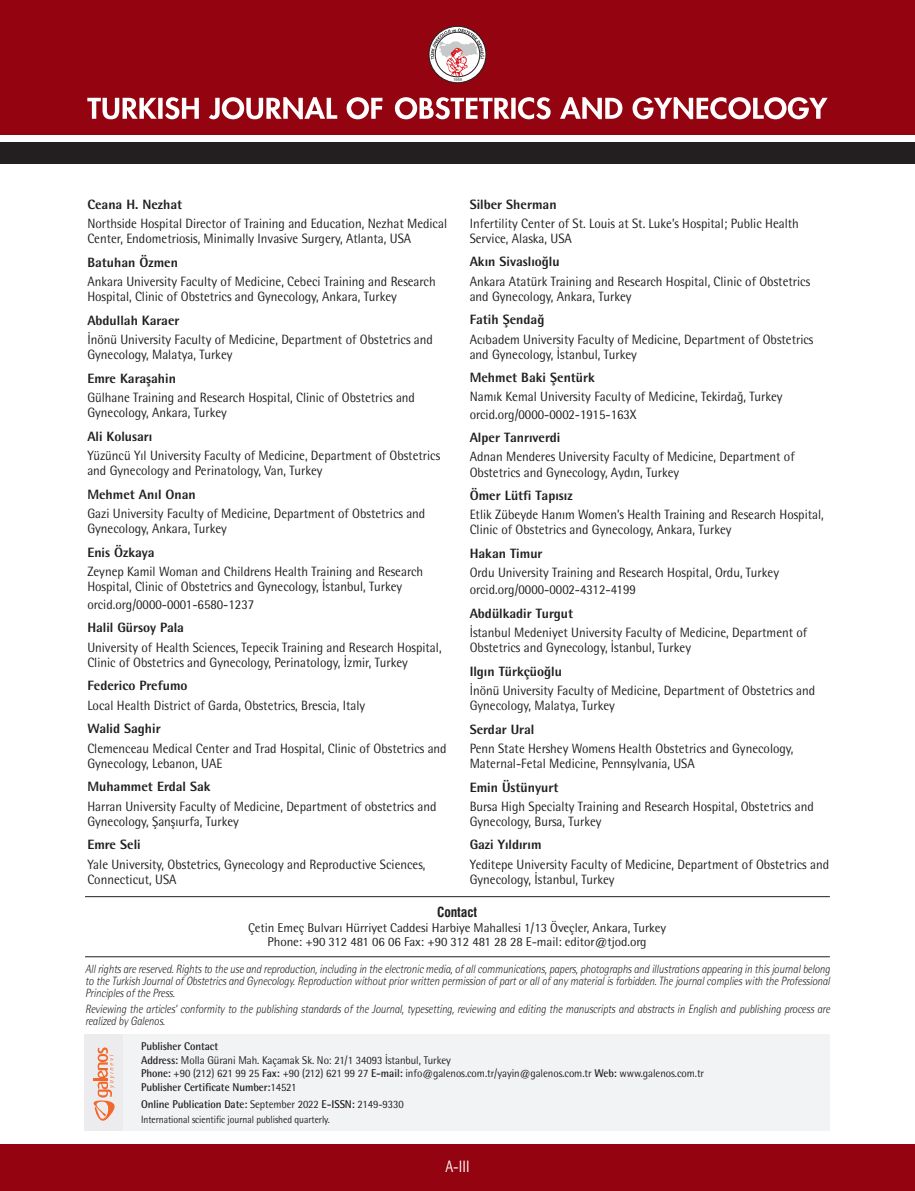
<style>
.page{position:relative;width:915px;height:1191px;background:#fff}
.page>*{position:absolute;margin:0;border:0;box-sizing:border-box;transform-origin:0 0}
.t1{font:16.5px "Rotis Semi Sans Std";color:#fff;scale:.83 1}
.BOARD{font:13.5px/15.1px "Rotis Semi Sans Std";color:#231f20;scale:.95 1}
.BOARD_BASLIK{font:800 13.5px "Rotis Semi Sans Std";color:#231f20}
.t2{font:13.5px "Swiss Condensed Bold Tr";letter-spacing:-.005em;color:#231f20}
.t3{font:12.75px/14.2px "Rotis Semi Sans Std";letter-spacing:-.005em;color:#231f20;text-align:center}
.t4{font:italic 300 12px/12px "Rotis Semi Sans Std";letter-spacing:-.01em;color:#231f20;text-align:justify;scale:.9 1}
.t5{font:11.25px "Rotis Semi Sans Std";letter-spacing:-.005em;color:#231f20;scale:.95 1}
.t6{font:700 11.25px "Rotis Semi Sans Std";letter-spacing:-.005em;color:#231f20;scale:.95 1}
.t7{font:10.5px "Rotis Semi Sans Std";letter-spacing:-.005em;color:#231f20;scale:.9 1}
.s1{font-weight:700}
.s2{font-weight:400}
</style>
<div class="page">
<div style="left:0;top:0;width:914px;height:135px;background:#940410"></div>
<div style="left:0;top:142px;width:914px;height:22px;background:#231f20"></div>
<div style="left:428px;top:26px;width:58px;height:57px;border:1px solid #231f20;border-radius:50%"></div>
<svg style="left:430px;top:29px;width:54px;height:52px"></svg>
<svg style="left:395px;top:97px;width:432px;height:22px"></svg>
<svg style="left:87px;top:97px;width:295px;height:22px"></svg>
<div style="left:0;top:1144px;width:914px;height:47px;background:#940410"></div>
<hr style="left:85px;top:896px;width:744px;height:1px;background:#231f20">
<hr style="left:85px;top:956px;width:744px;height:1px;background:#231f20">
<div style="left:84px;top:1034px;width:745px;height:96px;background:#f2f3f4"></div>
<div style="left:84px;top:1034px;width:38px;height:96px;background:#ececee"></div>
<svg style="left:93px;top:1047px;width:22px;height:74px"></svg>
<p class="BOARD_BASLIK" style="left:87px;top:195px;width:96px">Ceana H. Nezhat</p>
<p class="BOARD" style="left:87px;top:216px;width:380px">Northside Hospital Director of Training and Education, Nezhat Medical<br>Center, Endometriosis, Minimally Invasive Surgery, Atlanta, USA</p>
<p class="BOARD_BASLIK" style="left:87px;top:253px;width:92px">Batuhan Özmen</p>
<p class="BOARD" style="left:87px;top:274px;width:368px">Ankara University Faculty of Medicine, Cebeci Training and Research<br>Hospital, Clinic of Obstetrics and Gynecology, Ankara, Turkey</p>
<p class="BOARD_BASLIK" style="left:87px;top:311px;width:94px">Abdullah Karaer</p>
<p class="BOARD" style="left:87px;top:332px;width:365px">İnönü University Faculty of Medicine, Department of Obstetrics and<br>Gynecology, Malatya, Turkey</p>
<p class="BOARD_BASLIK" style="left:87px;top:369px;width:90px">Emre Karaşahin</p>
<p class="BOARD" style="left:87px;top:390px;width:346px">Gülhane Training and Research Hospital, Clinic of Obstetrics and<br>Gynecology, Ankara, Turkey</p>
<p class="BOARD_BASLIK" style="left:87px;top:427px;width:67px">Ali Kolusarı</p>
<p class="BOARD" style="left:87px;top:448px;width:373px">Yüzüncü Yıl University Faculty of Medicine, Department of Obstetrics and Gynecology and Perinatology, Van, Turkey</p>
<p class="BOARD_BASLIK" style="left:87px;top:486px;width:110px">Mehmet Anıl Onan</p>
<p class="BOARD" style="left:87px;top:506px;width:357px">Gazi University Faculty of Medicine, Department of Obstetrics and<br>Gynecology, Ankara, Turkey</p>
<p class="BOARD_BASLIK" style="left:87px;top:544px;width:69px">Enis Özkaya</p>
<p class="BOARD" style="left:87px;top:564px;width:355px">Zeynep Kamil Woman and Childrens Health Training and Research<br>Hospital, Clinic of Obstetrics and Gynecology, İstanbul, Turkey</p>
<p class="BOARD" style="left:87px;top:596px;width:177px">orcid.org/0000-0001-6580-1237</p>
<p class="BOARD_BASLIK" style="left:87px;top:619px;width:98px">Halil Gürsoy Pala</p>
<p class="BOARD" style="left:87px;top:639px;width:374px">University of Health Sciences, Tepecik Training and Research Hospital,<br>Clinic of Obstetrics and Gynecology, Perinatology, İzmir, Turkey</p>
<p class="BOARD_BASLIK" style="left:87px;top:677px;width:102px">Federico Prefumo</p>
<p class="BOARD" style="left:87px;top:697px;width:294px">Local Health District of Garda, Obstetrics, Brescia, Italy</p>
<p class="BOARD_BASLIK" style="left:87px;top:720px;width:75px">Walid Saghir</p>
<p class="BOARD" style="left:87px;top:740px;width:379px">Clemenceau Medical Center and Trad Hospital, Clinic of Obstetrics and<br>Gynecology, Lebanon, UAE</p>
<p class="BOARD_BASLIK" style="left:87px;top:778px;width:125px">Muhammet Erdal Sak</p>
<p class="BOARD" style="left:87px;top:798px;width:369px">Harran University Faculty of Medicine, Department of obstetrics and<br>Gynecology, Şanşıurfa, Turkey</p>
<p class="BOARD_BASLIK" style="left:87px;top:836px;width:55px">Emre Seli</p>
<p class="BOARD" style="left:87px;top:856px;width:357px">Yale University, Obstetrics, Gynecology and Reproductive Sciences,<br>Connecticut, USA</p>
<p class="BOARD_BASLIK" style="left:469px;top:195px;width:88px">Silber Sherman</p>
<p class="BOARD" style="left:469px;top:216px;width:348px">Infertility Center of St. Louis at St. Luke’s Hospital; Public Health<br>Service, Alaska, USA</p>
<p class="BOARD_BASLIK" style="left:469px;top:253px;width:91px">Akın Sivaslıoğlu</p>
<p class="BOARD" style="left:469px;top:273px;width:360px">Ankara Atatürk Training and Research Hospital, Clinic of Obstetrics and Gynecology, Ankara, Turkey</p>
<p class="BOARD_BASLIK" style="left:469px;top:311px;width:76px">Fatih Şendağ</p>
<p class="BOARD" style="left:469px;top:331px;width:363px">Acıbadem University Faculty of Medicine, Department of Obstetrics and Gynecology, İstanbul, Turkey</p>
<p class="BOARD_BASLIK" style="left:469px;top:369px;width:127px">Mehmet Baki Şentürk</p>
<p class="BOARD" style="left:469px;top:389px;width:331px">Namık Kemal University Faculty of Medicine, Tekirdağ, Turkey</p>
<p class="BOARD" style="left:469px;top:406px;width:177px">orcid.org/0000-0002-1915-163X</p>
<p class="BOARD_BASLIK" style="left:469px;top:429px;width:92px">Alper Tanrıverdi</p>
<p class="BOARD" style="left:469px;top:449px;width:343px">Adnan Menderes University Faculty of Medicine, Department of<br>Obstetrics and Gynecology, Aydın, Turkey</p>
<p class="BOARD_BASLIK" style="left:469px;top:487px;width:104px">Ömer Lütfi Tapısız</p>
<p class="BOARD" style="left:469px;top:507px;width:374px">Etlik Zübeyde Hanım Women’s Health Training and Research Hospital,<br>Clinic of Obstetrics and Gynecology, Ankara, Turkey</p>
<p class="BOARD_BASLIK" style="left:469px;top:545px;width:74px">Hakan Timur</p>
<p class="BOARD" style="left:469px;top:565px;width:327px">Ordu University Training and Research Hospital, Ordu, Turkey</p>
<p class="BOARD" style="left:469px;top:582px;width:176px">orcid.org/0000-0002-4312-4199</p>
<p class="BOARD_BASLIK" style="left:469px;top:605px;width:105px">Abdülkadir Turgut</p>
<p class="BOARD" style="left:469px;top:625px;width:357px">İstanbul Medeniyet University Faculty of Medicine, Department of<br>Obstetrics and Gynecology, İstanbul, Turkey</p>
<p class="BOARD_BASLIK" style="left:469px;top:662px;width:94px">Ilgın Türkçüoğlu</p>
<p class="BOARD" style="left:469px;top:683px;width:365px">İnönü University Faculty of Medicine, Department of Obstetrics and<br>Gynecology, Malatya, Turkey</p>
<p class="BOARD_BASLIK" style="left:469px;top:720px;width:66px">Serdar Ural</p>
<p class="BOARD" style="left:469px;top:741px;width:342px">Penn State Hershey Womens Health Obstetrics and Gynecology,<br>Maternal-Fetal Medicine, Pennsylvania, USA</p>
<p class="BOARD_BASLIK" style="left:469px;top:778px;width:90px">Emin Üstünyurt</p>
<p class="BOARD" style="left:469px;top:798px;width:363px">Bursa High Specialty Training and Research Hospital, Obstetrics and<br>Gynecology, Bursa, Turkey</p>
<p class="BOARD_BASLIK" style="left:469px;top:836px;width:73px">Gazi Yıldırım</p>
<p class="BOARD" style="left:469px;top:856px;width:380px">Yeditepe University Faculty of Medicine, Department of Obstetrics and<br>Gynecology, İstanbul, Turkey</p>
<p class="t2" style="left:437px;top:904px;width:42px">Contact</p>
<p class="t3" style="left:248px;top:920px;width:419px">Çetin Emeç Bulvarı Hürriyet Caddesi Harbiye Mahallesi 1/13 Öveçler, Ankara, Turkey<br>Phone: +90 312 481 06 06 Fax: +90 312 481 28 28 E-mail: editor@tjod.org</p>
<p class="t4" style="left:85px;top:963px;width:828px">All rights are reserved. Rights to the use and reproduction, including in the electronic media, of all communications, papers, photographs and illustrations appearing in this journal belong to the Turkish Journal of Obstetrics and Gynecology. Reproduction without prior written permission of part or all of any material is forbidden. The journal complies with the Professional Principles of the Press.</p>
<p class="t4" style="left:85px;top:1003px;width:828px">Reviewing the articles’ conformity to the publishing standards of the Journal, typesetting, reviewing and editing the manuscripts and abstracts in English and publishing process are realized by Galenos.</p>
<p class="t6" style="left:141px;top:1039px;width:83px">Publisher Contact</p>
<p class="t5" style="left:141px;top:1053px;width:327px"><span class="s1">Address:</span> Molla Gürani Mah. Kaçamak Sk. No: 21/1 34093 İstanbul, Turkey</p>
<p class="t5" style="left:141px;top:1066px;width:594px"><span class="s1">Phone:</span> +90 (212) 621 99 25 <span class="s1">Fax:</span> +90 (212) 621 99 27 <span class="s1">E-mail:</span> info@galenos.com.tr/yayin@galenos.com.tr <span class="s1">Web:</span> www.galenos.com.tr</p>
<p class="t6" style="left:141px;top:1079px;width:165px">Publisher Certificate Number:<span class="s2">14521</span></p>
<p class="t6" style="left:141px;top:1097px;width:278px">Online Publication Date: <span class="s2">September 2022</span> E-ISSN: <span class="s2">2149-9330</span></p>
<p class="t7" style="left:141px;top:1113px;width:211px">International scientific journal published quarterly.</p>
<p class="t1" style="left:445px;top:1156px;width:31px">A-III</p>
</div>
